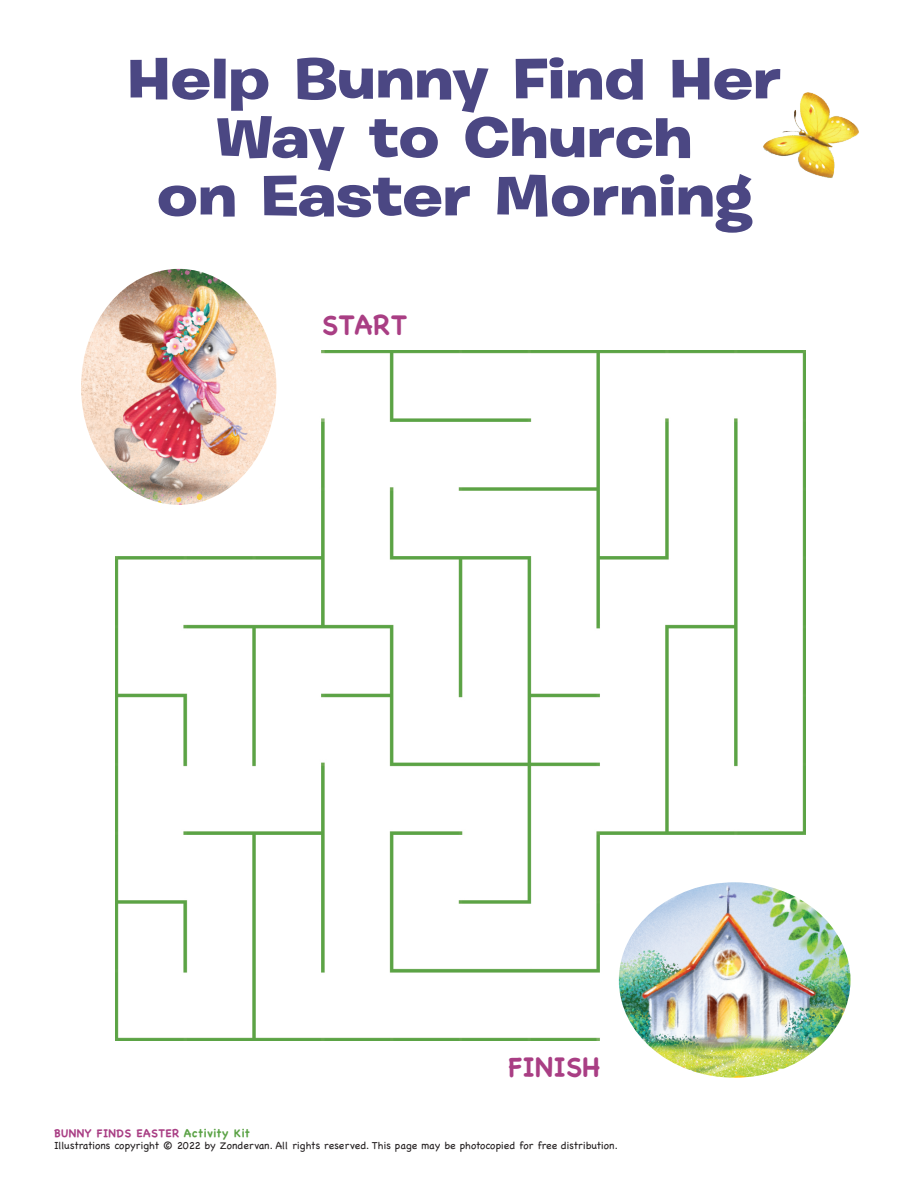
<style>
.page{position:relative;width:918px;height:1188px;background:#fff}
.page>*{position:absolute;margin:0;border:0;box-sizing:border-box;transform-origin:0 0}
.NewMainHead{font:700 57px/58.5px "Burbank Big Wide";color:#4b4783;text-align:center}
.Instructions{font:700 27px "Chalkboard";color:#a93e84}
.Jimbo_heading{font:700 27px "Chalkboard";letter-spacing:.02em;color:#a93e84}
.t1{font:700 11.25px "Chalkboard";letter-spacing:.03em;color:#a93e84}
.t2{font:10.5px "Chalkboard";color:#231f20}
.s1{color:#5aa245}
</style>
<div class="page">
<img style="left:81px;top:269px;width:191px;height:207px">
<img style="left:644px;top:902px;width:206px;height:176px">
<img style="left:115px;top:351px;width:690px;height:690px">
<img style="left:763px;top:92px;width:96px;height:86px">
<p class="NewMainHead" style="left:127px;top:50px;width:656px">Help Bunny Find Her<br>Way to Church<br>on Easter Morning</p>
<p class="Jimbo_heading" style="left:322px;top:309px;width:87px">START</p>
<p class="Instructions" style="left:508px;top:1051px;width:93px">FINISH</p>
<p class="t1" style="left:54px;top:1127px;width:197px">BUNNY FINDS EASTER <span class="s1">Activity Kit</span></p>
<p class="t2" style="left:54px;top:1139px;width:565px">Illustrations copyright © 2022 by Zondervan. All rights reserved. This page may be photocopied for free distribution.</p>
</div>
